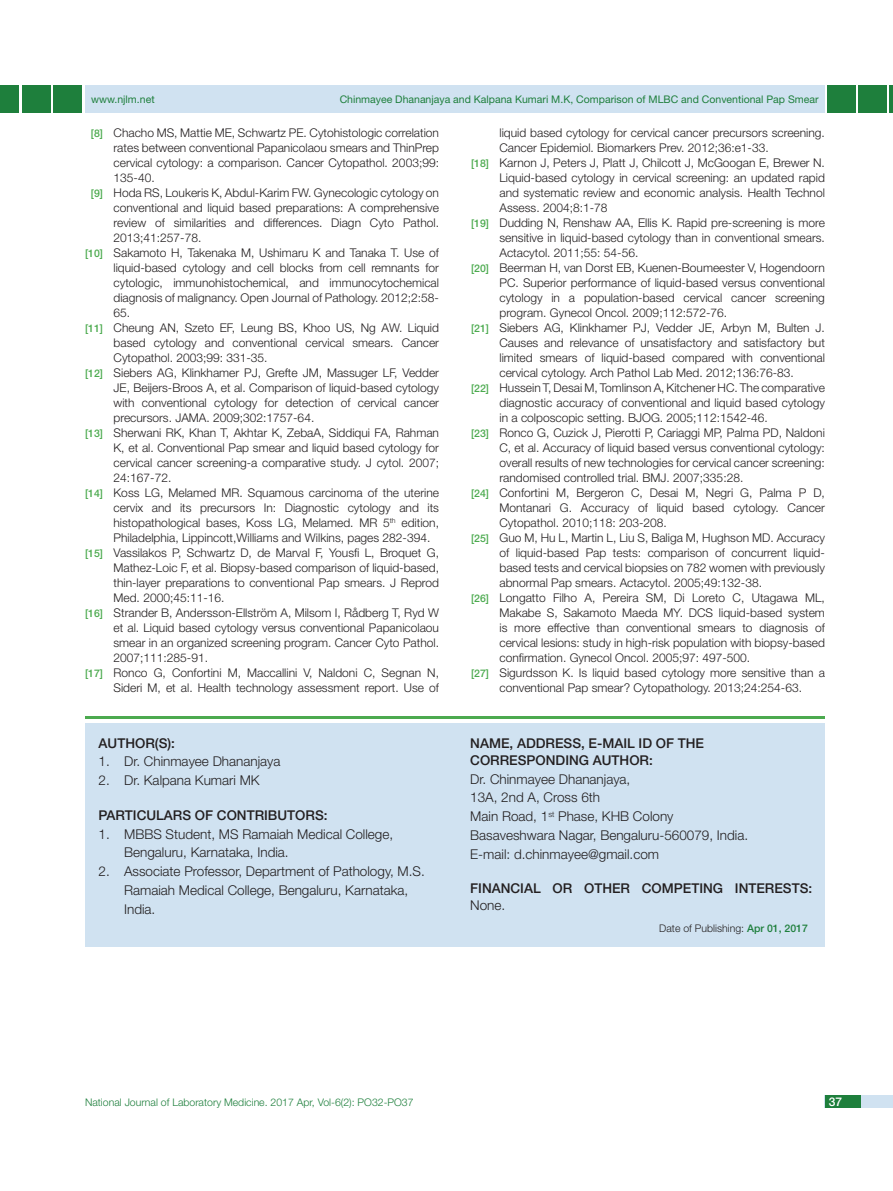
<style>
.page{position:relative;width:893px;height:1191px;background:#fff}
.page>*{position:absolute;margin:0;border:0;box-sizing:border-box;transform-origin:0 0}
.t1{font:300 13.5px/18.8px "Helvetica Neue";color:#231f20}
.t2{font:500 13.5px "Helvetica Neue";color:#231f20}
.Refrence{font:300 12px/15px "Helvetica Neue";color:#231f20;text-align:justify}
.t3{font:500 12px "Helvetica Neue";color:#fff}
.t4{font:10.5px "Helvetica Neue";color:#1e7f3c}
.t5{font:300 10.5px "Helvetica Neue";color:#1e7f3c}
.t6{font:300 10.5px "Helvetica Neue";color:#231f20}
.s1{font-weight:500;font-size:10.5px;color:#4caa4f}
.s2{font-weight:500;color:#1e7f3c}
</style>
<div class="page">
<div style="left:85px;top:85px;width:740px;height:28px;background:#d0e2f1"></div>
<div style="left:0;top:85px;width:19px;height:28px;background:#1e7f3c"></div>
<div style="left:22px;top:85px;width:29px;height:28px;background:#1e7f3c"></div>
<hr style="left:889px;top:85px;width:4px;height:28px;background:#1e7f3c">
<div style="left:858px;top:85px;width:29px;height:28px;background:#1e7f3c"></div>
<div style="left:825px;top:1095px;width:68px;height:13px;background:#d0e2f1"></div>
<div style="left:825px;top:1095px;width:35px;height:13px;background:#1e7f3c"></div>
<div style="left:53px;top:85px;width:29px;height:28px;background:#1e7f3c"></div>
<div style="left:827px;top:85px;width:29px;height:28px;background:#1e7f3c"></div>
<div style="left:85px;top:723px;width:740px;height:223px;background:#d0e2f1"></div>
<hr style="left:85px;top:716px;width:740px;height:3px;background:#4caa4f">
<p class="t4" style="left:91px;top:93px;width:65px">www.njlm.net</p>
<p class="t4" style="left:340px;top:93px;width:480px">Chinmayee Dhananjaya and Kalpana Kumari M.K, Comparison of MLBC and Conventional Pap Smear</p>
<p class="Refrence" style="left:114px;top:125px;width:327px;text-indent:-23px"><span class="s1">[8]</span> Chacho MS, Mattie ME, Schwartz PE. Cytohistologic correlation rates between conventional Papanicolaou smears and ThinPrep cervical cytology: a comparison. Cancer Cytopathol. 2003;99:<br>135-40.</p>
<p class="Refrence" style="left:114px;top:185px;width:327px;text-indent:-23px"><span class="s1">[9]</span> Hoda RS, Loukeris K, Abdul-Karim FW. Gynecologic cytology on conventional and liquid based preparations: A comprehensive review of similarities and differences. Diagn Cyto Pathol.<br>2013;41:257-78.</p>
<p class="Refrence" style="left:114px;top:245px;width:327px;text-indent:-28px"><span class="s1">[10]</span> Sakamoto H, Takenaka M, Ushimaru K and Tanaka T. Use of liquid-based cytology and cell blocks from cell remnants for cytologic, immunohistochemical, and immunocytochemical diagnosis of malignancy. Open Journal of Pathology. 2012;2:58- 65.</p>
<p class="Refrence" style="left:114px;top:320px;width:327px;text-indent:-28px"><span class="s1">[11]</span> Cheung AN, Szeto EF, Leung BS, Khoo US, Ng AW. Liquid based cytology and conventional cervical smears. Cancer Cytopathol. 2003;99: 331-35.</p>
<p class="Refrence" style="left:114px;top:365px;width:327px;text-indent:-28px"><span class="s1">[12]</span> Siebers AG, Klinkhamer PJ, Grefte JM, Massuger LF, Vedder JE, Beijers-Broos A, et al. Comparison of liquid-based cytology with conventional cytology for detection of cervical cancer precursors. JAMA. 2009;302:1757-64.</p>
<p class="Refrence" style="left:114px;top:425px;width:327px;text-indent:-28px"><span class="s1">[13]</span> Sherwani RK, Khan T, Akhtar K, ZebaA, Siddiqui FA, Rahman K, et al. Conventional Pap smear and liquid based cytology for cervical cancer screening-a comparative study. J cytol. 2007; 24:167-72.</p>
<p class="Refrence" style="left:114px;top:485px;width:327px;text-indent:-28px"><span class="s1">[14]</span> Koss LG, Melamed MR. Squamous carcinoma of the uterine cervix and its precursors In: Diagnostic cytology and its histopathological bases, Koss LG, Melamed. MR 5<sup>th</sup> edition, Philadelphia, Lippincott,Williams and Wilkins, pages 282-394.</p>
<p class="Refrence" style="left:114px;top:545px;width:327px;text-indent:-28px"><span class="s1">[15]</span> Vassilakos P, Schwartz D, de Marval F, Yousfi L, Broquet G, Mathez-Loic F, et al. Biopsy-based comparison of liquid-based, thin-layer preparations to conventional Pap smears. J Reprod Med. 2000;45:11-16.</p>
<p class="Refrence" style="left:114px;top:605px;width:327px;text-indent:-28px"><span class="s1">[16]</span> Strander B, Andersson-Ellström A, Milsom I, Rådberg T, Ryd W et al. Liquid based cytology versus conventional Papanicolaou smear in an organized screening program. Cancer Cyto Pathol.<br>2007;111:285-91.</p>
<p class="Refrence" style="left:85px;top:665px;width:355px;text-align:right"><span class="s1">[17]</span> Ronco G, Confortini M, Maccallini V, Naldoni C, Segnan N,<br>Sideri M, et al. Health technology assessment report. Use of</p>
<p class="t2" style="left:99px;top:735px;width:78px">AUTHOR(S):</p>
<p class="t1" style="left:99px;top:752px;width:183px">1. Dr. Chinmayee Dhananjaya</p>
<p class="t1" style="left:99px;top:770px;width:163px">2. Dr. Kalpana Kumari MK</p>
<p class="t2" style="left:99px;top:807px;width:58px">PARTICULAR</p>
<p class="t2" style="left:182px;top:807px;width:147px">S OF CONTRI BUTORS:</p>
<p class="t1" style="left:124px;top:824px;width:271px;text-indent:-26px">1. MBBS Student, MS Ramaiah Medical College,<br>Bengaluru, Karnataka, India.</p>
<p class="t1" style="left:124px;top:861px;width:302px;text-indent:-26px">2. Associate Professor, Department of Pathology, M.S.<br>Ramaiah Medical College, Bengaluru, Karnataka,<br>India.</p>
<p class="Refrence" style="left:499px;top:125px;width:327px">liquid based cytology for cervical cancer precursors screening.<br>Cancer Epidemiol. Biomarkers Prev. 2012;36:e1-33.</p>
<p class="Refrence" style="left:499px;top:155px;width:327px;text-indent:-28px"><span class="s1">[18]</span> Karnon J, Peters J, Platt J, Chilcott J, McGoogan E, Brewer N.<br>Liquid-based cytology in cervical screening: an updated rapid and systematic review and economic analysis. Health Technol Assess. 2004;8:1-78</p>
<p class="Refrence" style="left:499px;top:215px;width:327px;text-indent:-28px"><span class="s1">[19]</span> Dudding N, Renshaw AA, Ellis K. Rapid pre-screening is more sensitive in liquid-based cytology than in conventional smears.<br>Actacytol. 2011;55: 54-56.</p>
<p class="Refrence" style="left:499px;top:260px;width:327px;text-indent:-28px"><span class="s1">[20]</span> Beerman H, van Dorst EB, Kuenen-Boumeester V, Hogendoorn PC. Superior performance of liquid-based versus conventional cytology in a population-based cervical cancer screening program. Gynecol Oncol. 2009;112:572-76.</p>
<p class="Refrence" style="left:499px;top:320px;width:327px;text-indent:-28px"><span class="s1">[21]</span> Siebers AG, Klinkhamer PJ, Vedder JE, Arbyn M, Bulten J.<br>Causes and relevance of unsatisfactory and satisfactory but limited smears of liquid-based compared with conventional cervical cytology. Arch Pathol Lab Med. 2012;136:76-83.</p>
<p class="Refrence" style="left:499px;top:380px;width:327px;text-indent:-28px"><span class="s1">[22]</span> Hussein T, Desai M, Tomlinson A, Kitchener HC. The comparative diagnostic accuracy of conventional and liquid based cytology in a colposcopic setting. BJOG. 2005;112:1542-46.</p>
<p class="Refrence" style="left:499px;top:425px;width:327px;text-indent:-28px"><span class="s1">[23]</span> Ronco G, Cuzick J, Pierotti P, Cariaggi MP, Palma PD, Naldoni C, et al. Accuracy of liquid based versus conventional cytology: overall results of new technologies for cervical cancer screening: randomised controlled trial. BMJ. 2007;335:28.</p>
<p class="Refrence" style="left:499px;top:485px;width:327px;text-indent:-28px"><span class="s1">[24]</span> Confortini M, Bergeron C, Desai M, Negri G, Palma P D, Montanari G. Accuracy of liquid based cytology. Cancer Cytopathol. 2010;118: 203-208.</p>
<p class="Refrence" style="left:499px;top:530px;width:327px;text-indent:-28px"><span class="s1">[25]</span> Guo M, Hu L, Martin L, Liu S, Baliga M, Hughson MD. Accuracy of liquid-based Pap tests: comparison of concurrent liquid&shy;based tests and cervical biopsies on 782 women with previously abnormal Pap smears. Actacytol. 2005;49:132-38.</p>
<p class="Refrence" style="left:499px;top:590px;width:327px;text-indent:-28px"><span class="s1">[26]</span> Longatto Filho A, Pereira SM, Di Loreto C, Utagawa ML, Makabe S, Sakamoto Maeda MY. DCS liquid-based system is more effective than conventional smears to diagnosis of cervical lesions: study in high-risk population with biopsy-based confirmation. Gynecol Oncol. 2005;97: 497-500.</p>
<p class="Refrence" style="left:471px;top:665px;width:355px;text-align:center"><span class="s1">[27]</span> Sigurdsson K. Is liquid based cytology more sensitive than a conventional Pap smear? Cytopathology. 2013;24:254-63.</p>
<p class="t2" style="left:470px;top:735px;width:11px">NAME</p>
<p class="t2" style="left:510px;top:735px;width:102px">, ADDRESS, E-MAIL</p>
<p class="t2" style="left:639px;top:735px;width:57px">ID OF THE</p>
<p class="t2" style="left:470px;top:752px;width:30px">CORRE</p>
<p class="t2" style="left:518px;top:752px;width:137px">SPONDING AUTHOR:</p>
<p class="t1" style="left:470px;top:769px;width:162px">Dr. Chinmayee Dhananjaya,</p>
<p class="t1" style="left:470px;top:788px;width:131px">13A, 2nd A, Cross 6th</p>
<p class="t1" style="left:470px;top:806px;width:205px">Main Road, 1<sup>st</sup> Phase, KHB Colony</p>
<p class="t1" style="left:470px;top:825px;width:279px">Basaveshwara Nagar, Bengaluru-560079, India.</p>
<p class="t1" style="left:470px;top:844px;width:190px">E-mail: d.chinmayee@gmail.com</p>
<p class="t2" style="left:470px;top:880px;width:142px">FINANC IAL OR OTHER</p>
<p class="t2" style="left:642px;top:880px;width:124px">COMPETIN G INTERE</p>
<p class="t2" style="left:783px;top:880px;width:31px">STS:</p>
<p class="t1" style="left:470px;top:896px;width:37px">None.</p>
<p class="t6" style="left:659px;top:922px;width:150px">Date of Publishing: <span class="s2">APR 01, 2017</span></p>
<p class="t5" style="left:85px;top:1096px;width:330px">National Journal of Laboratory Medicine. 2017 Apr, Vol-6(2): PO32-PO37</p>
<p class="t3" style="left:829px;top:1094px;width:15px">37</p>
</div>
